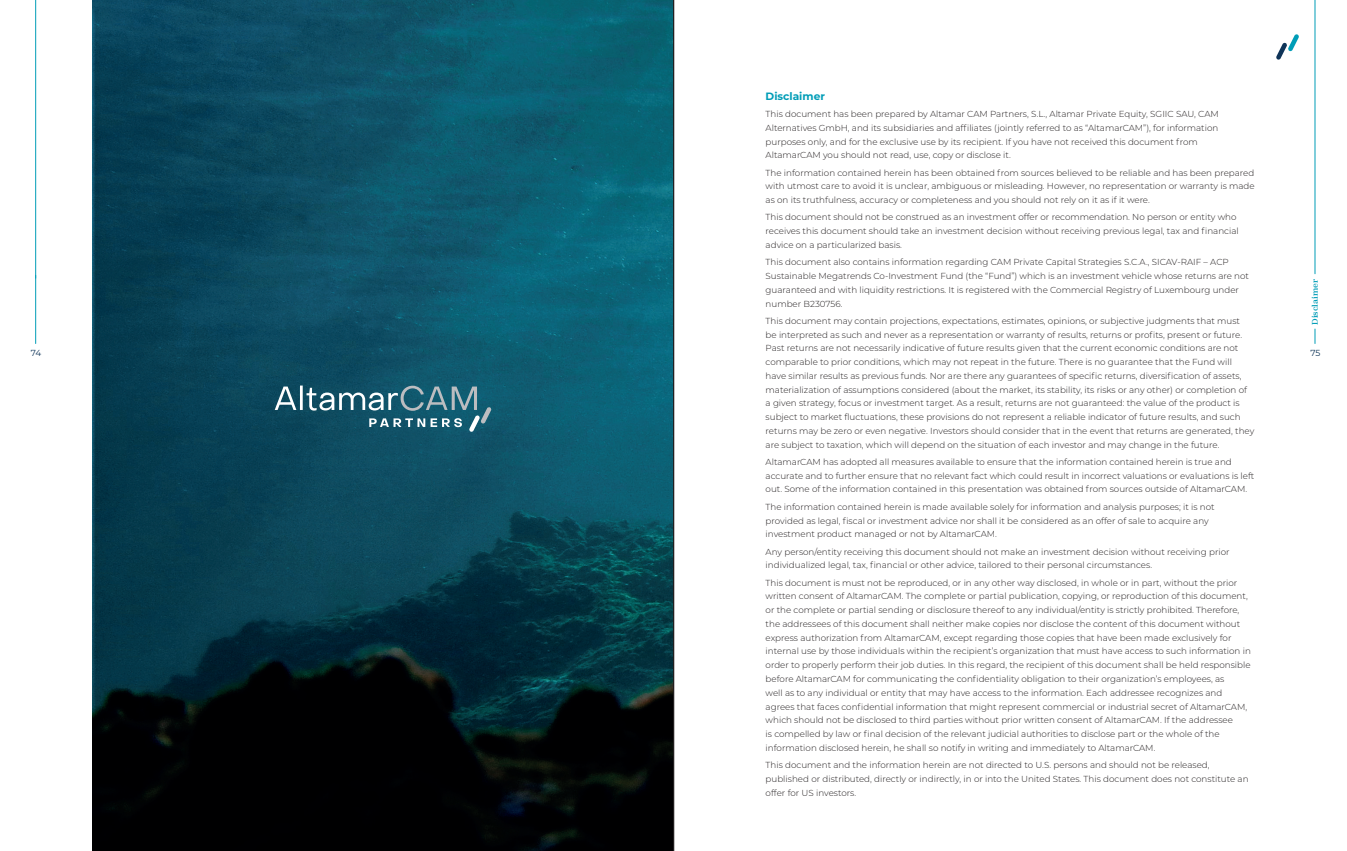
<style>
.page{position:relative;width:1347px;height:851px;background:#fff}
.page>*{position:absolute;margin:0;border:0;box-sizing:border-box;transform-origin:0 0}
.Texto_General{font:700 10.62px "Montserrat";color:#009db7}
.Texto_General-2{font:300 8.75px/13.8px "Montserrat";color:#231f20}
.t1{font:8.75px "Montserrat";color:#0f3458}
.Texto_General-3{font:700 8.12px "Zodiak";color:#009db7}
</style>
<div class="page">
<img style="left:92px;top:0;width:581px;height:850px">
<svg style="left:275px;top:385px;width:216px;height:46px;background:#376d7f"></svg>
<svg style="left:1276px;top:34px;width:23px;height:26px"></svg>
<hr style="left:35px;top:0;width:1px;height:278px;background:#009db7">
<svg style="left:1314px;top:329px;width:1px;height:14px"></svg>
<hr style="left:35px;top:275px;width:1px;height:68px;background:#009db7">
<hr style="left:1314px;top:0;width:1px;height:274px;background:#009db7">
<hr style="left:673px;top:0;width:1px;height:850px;background:#231f20">
<p class="Texto_General" style="left:765px;top:88px;width:61px">Disclaimer</p>
<p class="Texto_General-2" style="left:765px;top:107px;width:455px">This document has been prepared by Altamar CAM Partners, S.L., Altamar Private Equity, SGIIC SAU, CAM Alternatives GmbH, and its subsidiaries and affiliates (jointly referred to as “AltamarCAM”), for information purposes only, and for the exclusive use by its recipient. If you have not received this document from AltamarCAM you should not read, use, copy or disclose it.</p>
<p class="Texto_General-2" style="left:765px;top:165px;width:490px;text-align:justify">The information contained herein has been obtained from sources believed to be reliable and has been prepared with utmost care to avoid it is unclear, ambiguous or misleading. However, no representation or warranty is made as on its truthfulness, accuracy or completeness and you should not rely on it as if it were.</p>
<p class="Texto_General-2" style="left:765px;top:210px;width:474px">This document should not be construed as an investment offer or recommendation. No person or entity who receives this document should take an investment decision without receiving previous legal, tax and financial advice on a particularized basis.</p>
<p class="Texto_General-2" style="left:765px;top:255px;width:485px">This document also contains information regarding CAM Private Capital Strategies S.C.A., SICAV-RAIF – ACP Sustainable Megatrends Co-Investment Fund (the “Fund”) which is an investment vehicle whose returns are not guaranteed and with liquidity restrictions. It is registered with the Commercial Registry of Luxembourg under number B230756.</p>
<p class="Texto_General-2" style="left:765px;top:313px;width:490px">This document may contain projections, expectations, estimates, opinions, or subjective judgments that must<br>be interpreted as such and never as a representation or warranty of results, returns or profits, present or future.<br>Past returns are not necessarily indicative of future results given that the current economic conditions are not comparable to prior conditions, which may not repeat in the future. There is no guarantee that the Fund will have similar results as previous funds. Nor are there any guarantees of specific returns, diversification of assets, materialization of assumptions considered (about the market, its stability, its risks or any other) or completion of<br>a given strategy, focus or investment target. As a result, returns are not guaranteed: the value of the product is subject to market fluctuations, these provisions do not represent a reliable indicator of future results, and such returns may be zero or even negative. Investors should consider that in the event that returns are generated, they are subject to taxation, which will depend on the situation of each investor and may change in the future.</p>
<p class="Texto_General-2" style="left:765px;top:454px;width:490px">AltamarCAM has adopted all measures available to ensure that the information contained herein is true and accurate and to further ensure that no relevant fact which could result in incorrect valuations or evaluations is left out. Some of the information contained in this presentation was obtained from sources outside of AltamarCAM.</p>
<p class="Texto_General-2" style="left:765px;top:499px;width:450px">The information contained herein is made available solely for information and analysis purposes; it is not provided as legal, fiscal or investment advice nor shall it be considered as an offer of sale to acquire any investment product managed or not by AltamarCAM.</p>
<p class="Texto_General-2" style="left:765px;top:544px;width:465px">Any person/entity receiving this document should not make an investment decision without receiving prior individualized legal, tax, financial or other advice, tailored to their personal circumstances.</p>
<p class="Texto_General-2" style="left:765px;top:575px;width:487px">This document is must not be reproduced, or in any other way disclosed, in whole or in part, without the prior written consent of AltamarCAM. The complete or partial publication, copying, or reproduction of this document, or the complete or partial sending or disclosure thereof to any individual/entity is strictly prohibited. Therefore, the addressees of this document shall neither make copies nor disclose the content of this document without express authorization from AltamarCAM, except regarding those copies that have been made exclusively for internal use by those individuals within the recipient’s organization that must have access to such information in order to properly perform their job duties. In this regard, the recipient of this document shall be held responsible before AltamarCAM for communicating the confidentiality obligation to their organization’s employees, as<br>well as to any individual or entity that may have access to the information. Each addressee recognizes and agrees that faces confidential information that might represent commercial or industrial secret of AltamarCAM, which should not be disclosed to third parties without prior written consent of AltamarCAM. If the addressee<br>is compelled by law or final decision of the relevant judicial authorities to disclose part or the whole of the information disclosed herein, he shall so notify in writing and immediately to AltamarCAM.</p>
<p class="Texto_General-2" style="left:765px;top:757px;width:484px">This document and the information herein are not directed to U.S. persons and should not be released, published or distributed, directly or indirectly, in or into the United States. This document does not constitute an offer for US investors.</p>
<p class="Texto_General-3" style="left:1309px;top:325px;width:47px;rotate:-90deg">Disclaimer</p>
<p class="t1" style="left:31px;top:347px;width:12px">74</p>
<p class="t1" style="left:1310px;top:347px;width:11px">75</p>
</div>
